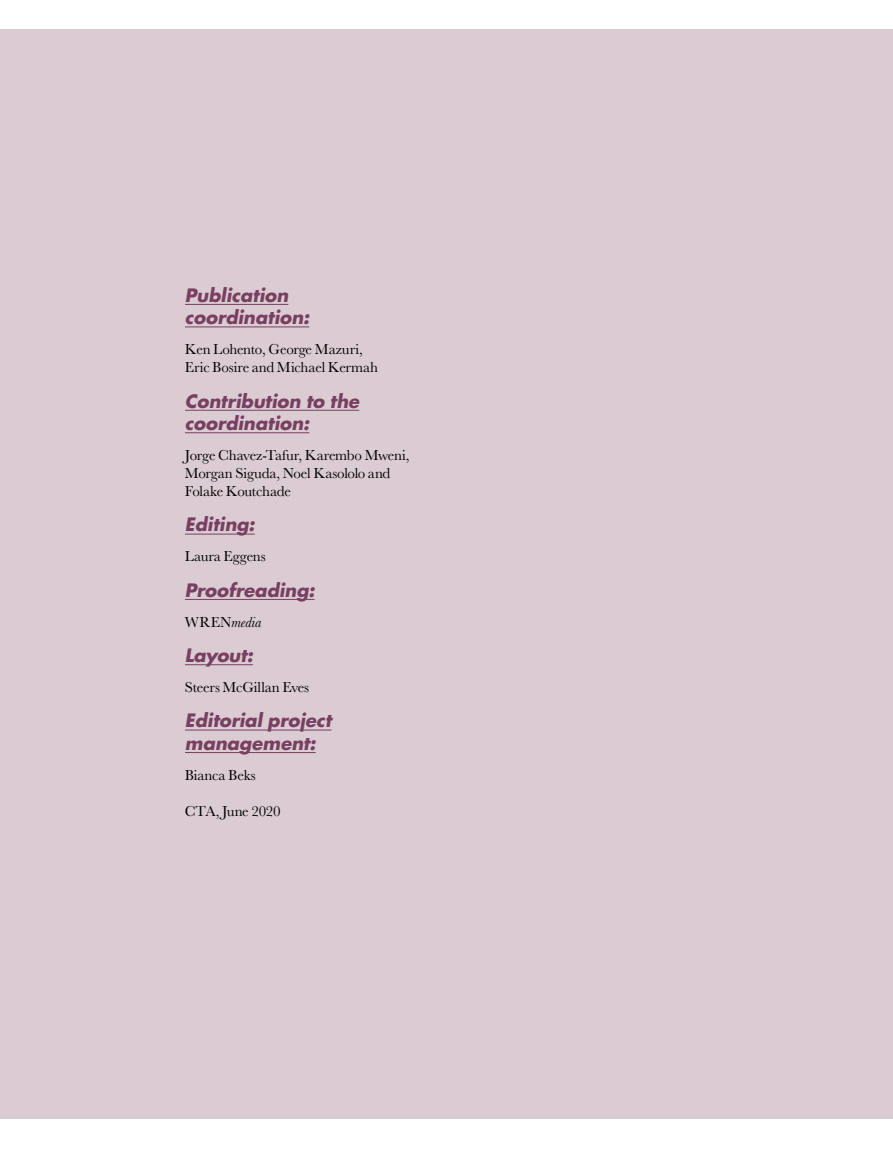
<style>
.page{position:relative;width:893px;height:1149px;background:#fff}
.page>*{position:absolute;margin:0;border:0;box-sizing:border-box;transform-origin:0 0}
.t1{font:italic 700 18px/22.5px "Futura";color:#783f61}
.t2{font:15px/18px "Baskerville";letter-spacing:-.01em;color:#000}
.t3{font:italic 15px "Baskerville";letter-spacing:-.005em;color:#000}
.s1{font-style:normal}
</style>
<div class="page">
<div style="left:0;top:30px;width:893px;height:1088px;background:#dbccd3"></div>
<hr style="left:185px;top:304px;width:103px;height:1px;background:#783f61">
<hr style="left:185px;top:326px;width:124px;height:1px;background:#783f61">
<hr style="left:185px;top:410px;width:174px;height:1px;background:#783f61">
<hr style="left:185px;top:432px;width:124px;height:1px;background:#783f61">
<hr style="left:185px;top:533px;width:70px;height:1px;background:#783f61">
<hr style="left:185px;top:599px;width:130px;height:1px;background:#783f61">
<hr style="left:185px;top:664px;width:68px;height:1px;background:#783f61">
<hr style="left:185px;top:729px;width:147px;height:1px;background:#783f61">
<hr style="left:185px;top:752px;width:131px;height:1px;background:#783f61">
<p class="t1" style="left:185px;top:283px;width:126px">Publication coordination:</p>
<p class="t2" style="left:185px;top:340px;width:195px">Ken Lohento, George Mazuri,<br>Eric Bosire and Michael Kermah</p>
<p class="t1" style="left:185px;top:389px;width:176px">Contribution to the coordination:</p>
<p class="t2" style="left:185px;top:446px;width:226px">Jorge Chavez-Tafur, Karembo Mweni,<br>Morgan Siguda, Noel Kasololo and<br>Folake Koutchade</p>
<p class="t1" style="left:185px;top:512px;width:71px">Editing:</p>
<p class="t2" style="left:185px;top:547px;width:82px">Laura Eggens</p>
<p class="t1" style="left:185px;top:578px;width:131px">Proofreading:</p>
<p class="t3" style="left:185px;top:611px;width:78px"><span class="s1">WREN</span>media</p>
<p class="t1" style="left:185px;top:643px;width:70px">Layout:</p>
<p class="t2" style="left:185px;top:678px;width:126px">Steers McGillan Eves</p>
<p class="t1" style="left:185px;top:708px;width:148px">Editorial project management:</p>
<p class="t2" style="left:185px;top:766px;width:72px">Bianca Beks</p>
<p class="t2" style="left:185px;top:802px;width:97px">CTA, June 2020</p>
</div>
